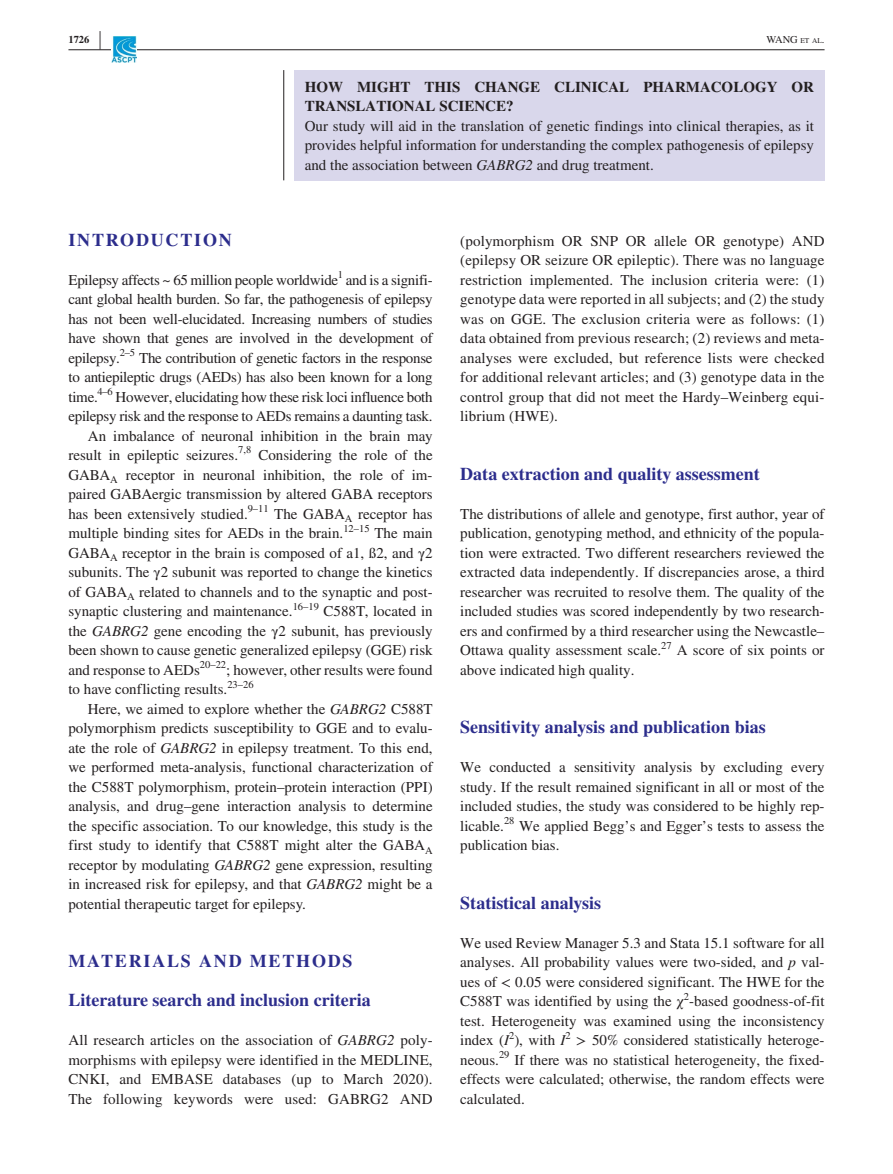
<style>
.page{position:relative;width:893px;height:1174px;background:#fff}
.page>*{position:absolute;margin:0;border:0;box-sizing:border-box;transform-origin:0 0}
.t1{font:700 25.95px "STIX";color:#231f20;scale:.36 1}
.t2{font:700 18px/39px "STIX";color:#2c2d8c}
.t3{font:700 18px "STIX";letter-spacing:.1em;color:#2c2d8c}
.t4{font:15px/19.5px "STIX";color:#231f20;text-align:justify}
.t5{font:15px "STIX";letter-spacing:-.02em;color:#231f20}
.t6{font:700 15px/19.5px "STIX";color:#231f20}
.t7{font:10.5px "STIX";color:#231f20}
.t8{font:10.5px "STIX";color:#231f20}
.t9{font:700 10.5px "STIX";color:#231f20}
.s1{font-size:7.35px}
.s2{font-style:italic}
</style>
<div class="page">
<hr style="left:68px;top:49px;width:756px;height:1px;background:#231f20">
<img style="left:111px;top:37px;width:26px;height:25px">
<div style="left:294px;top:70px;width:530px;height:110px;background:#d9d7eb"></div>
<hr style="left:283px;top:70px;width:1px;height:110px;background:#231f20">
<p class="t9" style="left:68px;top:33px;width:22px">1726</p>
<h1 class="t1" style="left:99px;top:25px;width:7px">|</h1>
<p class="t8" style="left:766px;top:32px;width:60px">WANG <span class="s1">et al</span>.</p>
<p class="t6" style="left:305px;top:77px;width:511px">HOW MIGHT THIS CHANGE CLINICAL PHARMACOLOGY OR<br>TRANSLATIONAL SCIENCE?</p>
<p class="t4" style="left:305px;top:117px;width:511px">Our study will aid in the translation of genetic findings into clinical therapies, as it provides helpful information for understanding the complex pathogenesis of epilepsy and the association between <span class="s2">GABRG2</span> and drug treatment.</p>
<p class="t3" style="left:68px;top:229px;width:165px">INTRODUCTION</p>
<p class="t5" style="left:68px;top:269px;width:271px">Epilepsy affects ~ 65 million people worldwide</p>
<p class="t7" style="left:338px;top:267px;width:7px">1</p>
<p class="t4" style="left:68px;top:271px;width:366px;text-indent:277px">and is a signifi&shy;cant global health burden. So far, the pathogenesis of epilepsy has not been well-elucidated. Increasing numbers of studies have shown that genes are involved in the development of epilepsy.</p>
<p class="t7" style="left:120px;top:345px;width:17px">2–5</p>
<p class="t4" style="left:68px;top:349px;width:366px;text-indent:71px">The contribution of genetic factors in the response to antiepileptic drugs (AEDs) has also been known for a long time.</p>
<p class="t7" style="left:98px;top:384px;width:17px">4–6</p>
<p class="t5" style="left:116px;top:386px;width:319px">However, elucidating how these risk loci influence both</p>
<p class="t5" style="left:68px;top:406px;width:366px">epilepsy risk and the response to AEDs remains a daunting task.</p>
<p class="t4" style="left:88px;top:427px;width:346px">An imbalance of neuronal inhibition in the brain may</p>
<p class="t4" style="left:68px;top:446px;width:171px">result in epileptic seizures.</p>
<p class="t7" style="left:238px;top:443px;width:15px">7,8</p>
<p class="t4" style="left:68px;top:446px;width:366px;text-indent:190px">Considering the role of the GABA<sub>A</sub> receptor in neuronal inhibition, the role of im&shy;paired GABAergic transmission by altered GABA receptors has been extensively studied.</p>
<p class="t7" style="left:248px;top:501px;width:22px">9–11</p>
<p class="t4" style="left:68px;top:505px;width:366px;text-indent:206px">The GABA<sub>A</sub> receptor has multiple binding sites for AEDs in the brain.</p>
<p class="t7" style="left:343px;top:521px;width:28px">12–15</p>
<p class="t4" style="left:68px;top:524px;width:366px;text-indent:306px">The main GABA<sub>A</sub> receptor in the brain is composed of a1, ß2, and γ2 subunits. The γ2 subunit was reported to change the kinetics of GABA<sub>A</sub> related to channels and to the synaptic and post&shy;synaptic clustering and maintenance.</p>
<p class="t7" style="left:293px;top:599px;width:28px">16–19</p>
<p class="t4" style="left:68px;top:602px;width:366px;text-indent:255px">C588T, located in the <span class="s2">GABRG2</span> gene encoding the γ2 subunit, has previously been shown to cause genetic generalized epilepsy (GGE) risk and response to AEDs</p>
<p class="t7" style="left:200px;top:657px;width:28px">20–22</p>
<p class="t4" style="left:68px;top:661px;width:366px;text-indent:158px">; however, other results were found to have conflicting results.</p>
<p class="t7" style="left:227px;top:677px;width:28px">23–26</p>
<p class="t4" style="left:68px;top:700px;width:366px;text-indent:20px">Here, we aimed to explore whether the <span class="s2">GABRG2</span> C588T polymorphism predicts susceptibility to GGE and to evalu&shy;ate the role of <span class="s2">GABRG2</span> in epilepsy treatment. To this end, we performed meta-analysis, functional characterization of the C588T polymorphism, protein–protein interaction (PPI) analysis, and drug–gene interaction analysis to determine the specific association. To our knowledge, this study is the first study to identify that C588T might alter the GABA<sub>A </sub>receptor by modulating <span class="s2">GABRG2</span> gene expression, resulting in increased risk for epilepsy, and that <span class="s2">GABRG2</span> might be a potential therapeutic target for epilepsy.</p>
<p class="t2" style="left:68px;top:941px;width:304px">MATERIALS AND METHODS<br>Literature search and inclusion criteria</p>
<p class="t4" style="left:68px;top:1031px;width:366px">All research articles on the association of <span class="s2">GABRG2</span> poly&shy;morphisms with epilepsy were identified in the MEDLINE, CNKI, and EMBASE databases (up to March 2020).<br>The following keywords were used: GABRG2 AND</p>
<p class="t4" style="left:460px;top:232px;width:366px">(polymorphism OR SNP OR allele OR genotype) AND (epilepsy OR seizure OR epileptic). There was no language restriction implemented. The inclusion criteria were: (1) genotype data were reported in all subjects; and (2) the study was on GGE. The exclusion criteria were as follows: (1) data obtained from previous research; (2) reviews and meta&shy;analyses were excluded, but reference lists were checked for additional relevant articles; and (3) genotype data in the control group that did not meet the Hardy–Weinberg equi&shy;librium (HWE).</p>
<p class="t2" style="left:460px;top:454px;width:301px">Data extraction and quality assessment</p>
<p class="t4" style="left:460px;top:505px;width:366px">The distributions of allele and genotype, first author, year of publication, genotyping method, and ethnicity of the popula&shy;tion were extracted. Two different researchers reviewed the extracted data independently. If discrepancies arose, a third researcher was recruited to resolve them. The quality of the included studies was scored independently by two research&shy;ers and confirmed by a third researcher using the Newcastle– Ottawa quality assessment scale.</p>
<p class="t7" style="left:661px;top:638px;width:12px">27</p>
<p class="t4" style="left:677px;top:641px;width:149px">A score of six points or</p>
<p class="t4" style="left:460px;top:661px;width:176px">above indicated high quality.</p>
<p class="t2" style="left:460px;top:707px;width:307px">Sensitivity analysis and publication bias</p>
<p class="t4" style="left:460px;top:758px;width:366px">We conducted a sensitivity analysis by excluding every study. If the result remained significant in all or most of the included studies, the study was considered to be highly rep&shy;licable.</p>
<p class="t7" style="left:504px;top:813px;width:12px">28</p>
<p class="t4" style="left:460px;top:817px;width:366px;text-indent:59px">We applied Begg’s and Egger’s tests to assess the publication bias.</p>
<p class="t2" style="left:460px;top:883px;width:142px">Statistical analysis</p>
<p class="t4" style="left:460px;top:934px;width:366px">We used Review Manager 5.3 and Stata 15.1 software for all analyses. All probability values were two-sided, and <span class="s2">p</span> val&shy;ues of &lt; 0.05 were considered significant. The HWE for the C588T was identified by using the χ -based goodness-of-fit</p>
<p class="t7" style="left:684px;top:989px;width:7px">2</p>
<p class="t4" style="left:460px;top:1012px;width:366px">test. Heterogeneity was examined using the inconsistency index (<span class="s2">I</span> ), with <span class="s2">I</span></p>
<p class="t7" style="left:509px;top:1028px;width:7px">2</p>
<p class="t7" style="left:566px;top:1028px;width:7px">2</p>
<p class="t4" style="left:576px;top:1031px;width:250px">&gt; 50% considered statistically heteroge-</p>
<p class="t7" style="left:499px;top:1047px;width:12px">29</p>
<p class="t4" style="left:460px;top:1051px;width:366px;text-indent:54px">If there was no statistical heterogeneity, the fixed&shy;effects were calculated; otherwise, the random effects were calculated.</p>
<p class="t4" style="left:460px;top:1051px;width:40px">neous.</p>
</div>
